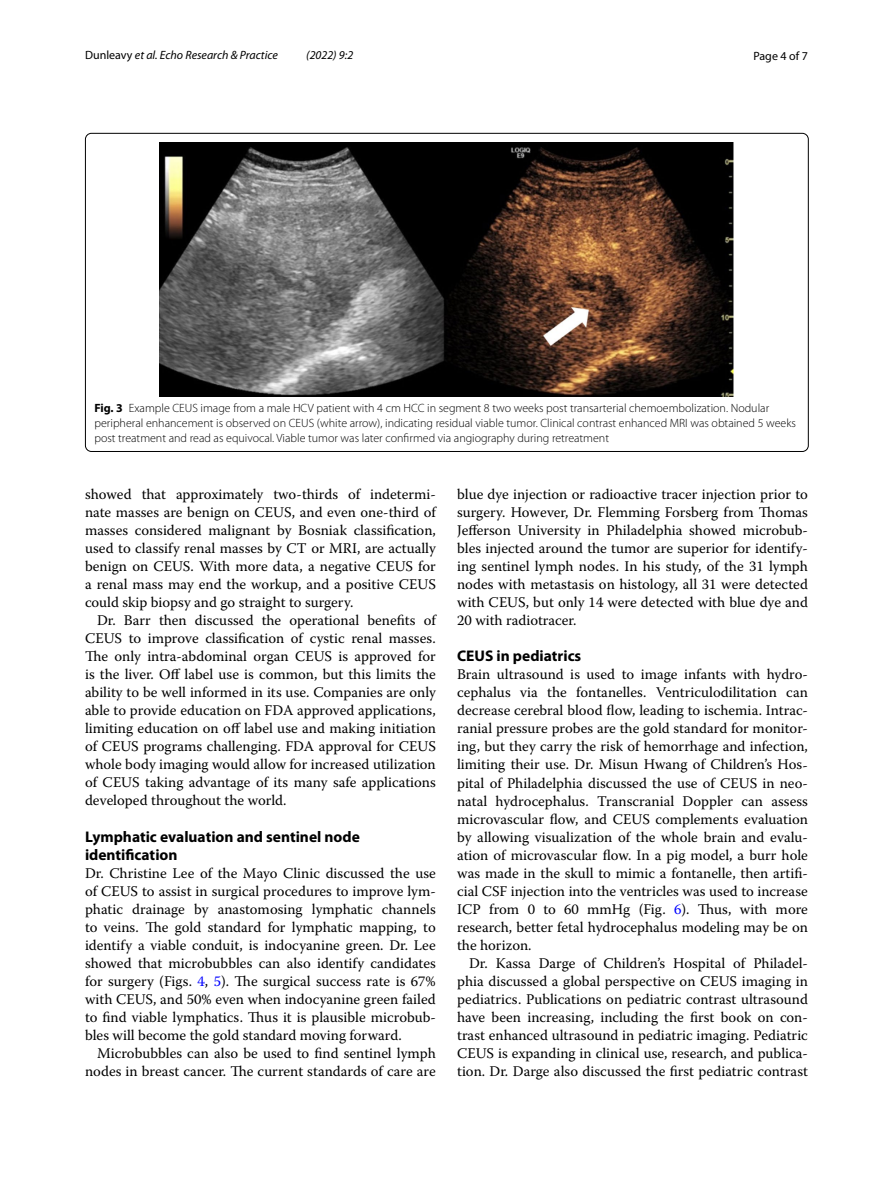
<style>
.page{position:relative;width:893px;height:1187px;background:#fff}
.page>*{position:absolute;margin:0;border:0;box-sizing:border-box;transform-origin:0 0}
.t1{font:700 15.45px/18px "Myriad Pro";color:#000}
.t2{font:14.7px/18px "Warnock Pro";color:#000;text-align:justify}
.t3{font:300 12px/15px "Myriad Pro";color:#000}
.t4{font:italic 12px "Myriad Pro";color:#000}
.t5{font:12px "Myriad Pro";color:#000}
.s1{font-style:normal}
.s2{font-weight:700}
.s3{color:#00f}
</style>
<div class="page">
<img style="left:160px;top:142px;width:574px;height:254px">
<p class="t4" style="left:85px;top:48px;width:194px"><span class="s1">Dunleavy</span> et al. Echo Research &amp; Practice</p>
<p class="t4" style="left:306px;top:48px;width:48px">(2022) 9:2</p>
<p class="t5" style="left:753px;top:48px;width:56px">Page 4 of 7</p>
<p class="t3" style="left:94px;top:400px;width:703px"><span class="s2">Fig. 3</span> Example CEUS image from a male HCV patient with 4 cm HCC in segment 8 two weeks post transarterial chemoembolization. Nodular peripheral enhancement is observed on CEUS (white arrow), indicating residual viable tumor. Clinical contrast enhanced MRI was obtained 5 weeks post treatment and read as equivocal. Viable tumor was later confirmed via angiography during retreatment</p>
<p class="t2" style="left:85px;top:485px;width:352px">showed that approximately two-thirds of indetermi&shy;nate masses are benign on CEUS, and even one-third of masses considered malignant by Bosniak classification, used to classify renal masses by CT or MRI, are actually benign on CEUS. With more data, a negative CEUS for a renal mass may end the workup, and a positive CEUS could skip biopsy and go straight to surgery.</p>
<p class="t2" style="left:85px;top:611px;width:352px;text-indent:12px">Dr. Barr then discussed the operational benefits of CEUS to improve classification of cystic renal masses.<br>The only intra-abdominal organ CEUS is approved for is the liver. Off label use is common, but this limits the ability to be well informed in its use. Companies are only able to provide education on FDA approved applications, limiting education on off label use and making initiation of CEUS programs challenging. FDA approval for CEUS whole body imaging would allow for increased utilization of CEUS taking advantage of its many safe applications developed throughout the world.</p>
<p class="t1" style="left:85px;top:826px;width:276px">Lymphatic evaluation and sentinel node identification</p>
<p class="t2" style="left:85px;top:863px;width:352px">Dr. Christine Lee of the Mayo Clinic discussed the use of CEUS to assist in surgical procedures to improve lym&shy;phatic drainage by anastomosing lymphatic channels to veins. The gold standard for lymphatic mapping, to identify a viable conduit, is indocyanine green. Dr. Lee showed that microbubbles can also identify candidates for surgery (Figs. <span class="s3">4</span>, <span class="s3">5</span>). The surgical success rate is 67% with CEUS, and 50% even when indocyanine green failed to find viable lymphatics. Thus it is plausible microbub&shy;bles will become the gold standard moving forward.</p>
<p class="t2" style="left:85px;top:1043px;width:352px;text-align:right">Microbubbles can also be used to find sentinel lymph nodes in breast cancer. The current standards of care are</p>
<p class="t2" style="left:457px;top:485px;width:352px">blue dye injection or radioactive tracer injection prior to surgery. However, Dr. Flemming Forsberg from Thomas Jefferson University in Philadelphia showed microbub&shy;bles injected around the tumor are superior for identify&shy;ing sentinel lymph nodes. In his study, of the 31 lymph nodes with metastasis on histology, all 31 were detected with CEUS, but only 14 were detected with blue dye and 20 with radiotracer.</p>
<p class="t1" style="left:457px;top:646px;width:126px">CEUS in pediatrics</p>
<p class="t2" style="left:457px;top:665px;width:352px">Brain ultrasound is used to image infants with hydro&shy;cephalus via the fontanelles. Ventriculodilitation can decrease cerebral blood flow, leading to ischemia. Intrac&shy;ranial pressure probes are the gold standard for monitor&shy;ing, but they carry the risk of hemorrhage and infection, limiting their use. Dr. Misun Hwang of Children’s Hos&shy;pital of Philadelphia discussed the use of CEUS in neo&shy;natal hydrocephalus. Transcranial Doppler can assess microvascular flow, and CEUS complements evaluation by allowing visualization of the whole brain and evalu&shy;ation of microvascular flow. In a pig model, a burr hole was made in the skull to mimic a fontanelle, then artifi&shy;cial CSF injection into the ventricles was used to increase ICP from 0 to 60 mmHg (Fig. <span class="s3">6</span>). Thus, with more research, better fetal hydrocephalus modeling may be on the horizon.</p>
<p class="t2" style="left:457px;top:953px;width:352px;text-indent:12px">Dr. Kassa Darge of Children’s Hospital of Philadel&shy;phia discussed a global perspective on CEUS imaging in pediatrics. Publications on pediatric contrast ultrasound have been increasing, including the first book on con&shy;trast enhanced ultrasound in pediatric imaging. Pediatric CEUS is expanding in clinical use, research, and publica&shy;tion. Dr. Darge also discussed the first pediatric contrast</p>
</div>
